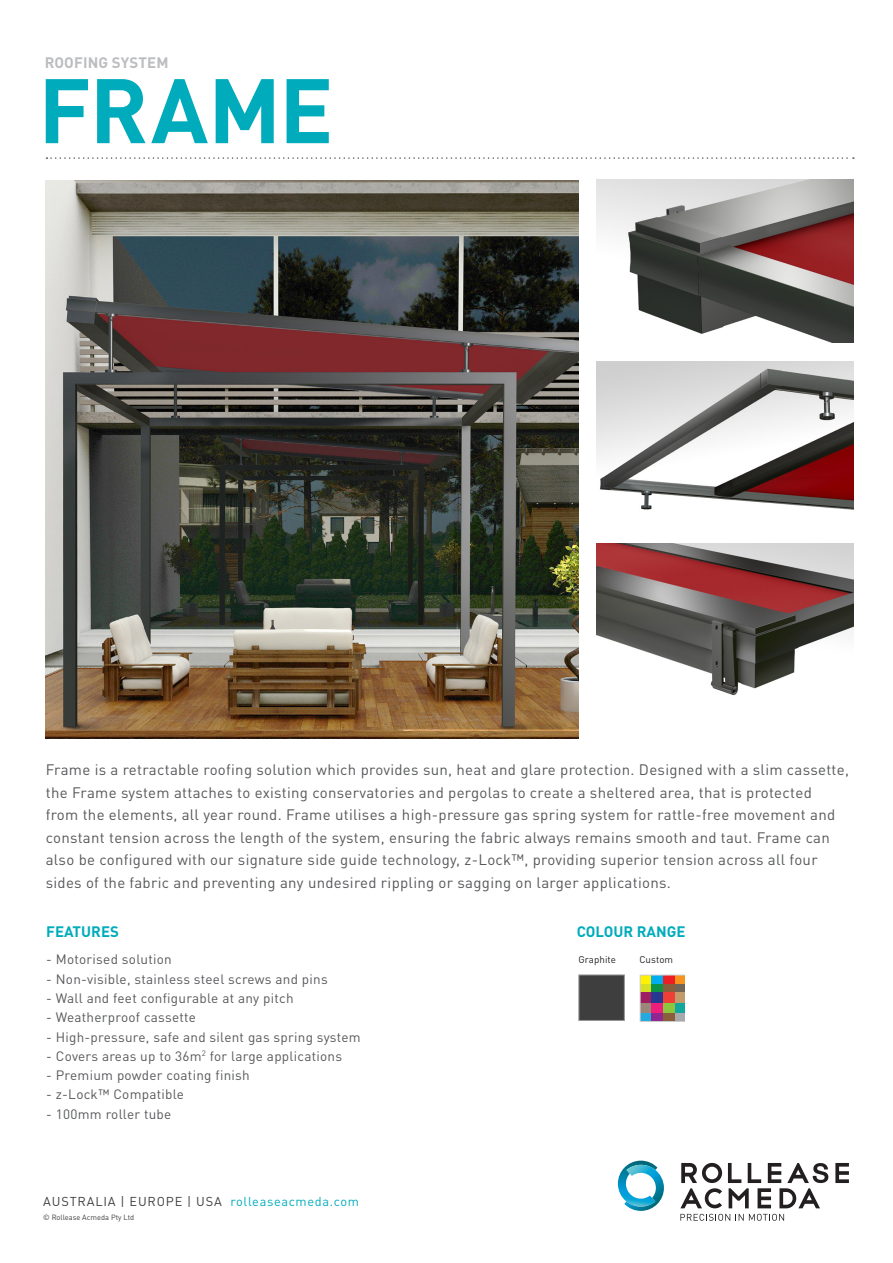
<style>
.page{position:relative;width:893px;height:1263px;background:#fff}
.page>*{position:absolute;margin:0;border:0;box-sizing:border-box;transform-origin:0 0}
.NEW_Heading_P7467{font:700 90px "DINOT";letter-spacing:-.01em;color:#00acbc}
.AWN_body{font:15px/22.5px "DINOT";letter-spacing:.02em;color:#57585a}
.AWN_Subhead{font:700 15px "DINOT";color:#00acbc}
.t1{font:700 15px "DINOT";letter-spacing:.01em;color:#bcbdc0}
.ELENCO_PUNTATO_IT{font:13.5px "DINOT";letter-spacing:.02em;color:#57585a}
.t2{font:13.2px "DINOT";letter-spacing:-.07em;color:#57585a}
.t3{font:13.2px "DINOT";letter-spacing:-.05em;color:#57585a}
.address{font:12.75px "DINOT";letter-spacing:.055em;color:#3e3e3f}
.ColourRange{font:9.75px "DINOT";letter-spacing:.01em;color:#231f20}
.address-2{font:7.5px "DINOT";color:#3e3e3f}
.s1{color:#00acbc}
</style>
<div class="page">
<svg style="left:618px;top:1160px;width:46px;height:51px"></svg>
<svg style="left:835px;top:1163px;width:14px;height:20px"></svg>
<svg style="left:728px;top:1163px;width:100px;height:45px"></svg>
<svg style="left:680px;top:1163px;width:42px;height:45px"></svg>
<svg style="left:680px;top:1214px;width:104px;height:7px"></svg>
<img style="left:46px;top:181px;width:532px;height:558px">
<div style="left:579px;top:975px;width:45px;height:46px;background:#3e3e3f;border:1px solid #939598"></div>
<img style="left:596px;top:180px;width:258px;height:162px">
<img style="left:596px;top:362px;width:258px;height:148px">
<img style="left:596px;top:543px;width:258px;height:153px">
<svg style="left:640px;top:975px;width:45px;height:46px;background:#927867"></svg>
<svg style="left:46px;top:157px;width:808px;height:2px"></svg>
<p class="t1" style="left:45px;top:53px;width:125px">ROOFING SYSTEM</p>
<p class="NEW_Heading_P7467" style="left:38px;top:52px;width:297px">FRAME</p>
<p class="AWN_body" style="left:46px;top:758px;width:805px">Frame is a retractable roofing solution which provides sun, heat and glare protection. Designed with a slim cassette, the Frame system attaches to existing conservatories and pergolas to create a sheltered area, that is protected<br>from the elements, all year round. Frame utilises a high-pressure gas spring system for rattle-free movement and constant tension across the length of the system, ensuring the fabric always remains smooth and taut. Frame can also be configured with our signature side guide technology, z-Lock™, providing superior tension across all four sides of the fabric and preventing any undesired rippling or sagging on larger applications.</p>
<p class="AWN_Subhead" style="left:46px;top:921px;width:74px">FEATURES</p>
<p class="ELENCO_PUNTATO_IT" style="left:46px;top:951px;width:127px">- Motorised solution</p>
<p class="ELENCO_PUNTATO_IT" style="left:46px;top:970px;width:283px">- Non-visible, stainless steel screws and pins</p>
<p class="ELENCO_PUNTATO_IT" style="left:46px;top:990px;width:249px">- Wall and feet configurable at any pitch</p>
<p class="ELENCO_PUNTATO_IT" style="left:46px;top:1009px;width:151px">- Weatherproof cassette</p>
<p class="ELENCO_PUNTATO_IT" style="left:46px;top:1028px;width:316px">- High-pressure, safe and silent gas spring system</p>
<p class="ELENCO_PUNTATO_IT" style="left:46px;top:1047px;width:297px">- Covers areas up to 36m<sup>2</sup> for large applications</p>
<p class="ELENCO_PUNTATO_IT" style="left:46px;top:1067px;width:205px">- Premium powder coating finish</p>
<p class="ELENCO_PUNTATO_IT" style="left:46px;top:1086px;width:139px">- z-Lock™ Compatible</p>
<p class="ELENCO_PUNTATO_IT" style="left:46px;top:1105px;width:127px">- 100mm roller tube</p>
<p class="AWN_Subhead" style="left:577px;top:921px;width:110px">COLOUR RANGE</p>
<p class="t3" style="left:577px;top:959px;width:34px">White</p>
<p class="t2" style="left:577px;top:949px;width:46px">Graphite</p>
<p class="ColourRange" style="left:578px;top:953px;width:39px">Graphite</p>
<p class="ColourRange" style="left:639px;top:953px;width:35px">Custom</p>
<p class="address" style="left:43px;top:1193px;width:317px">AUSTRALIA | EUROPE | USA <span class="s1">rolleaseacmeda.com</span></p>
<p class="address-2" style="left:43px;top:1213px;width:92px">© Rollease Acmeda Pty Ltd</p>
</div>
